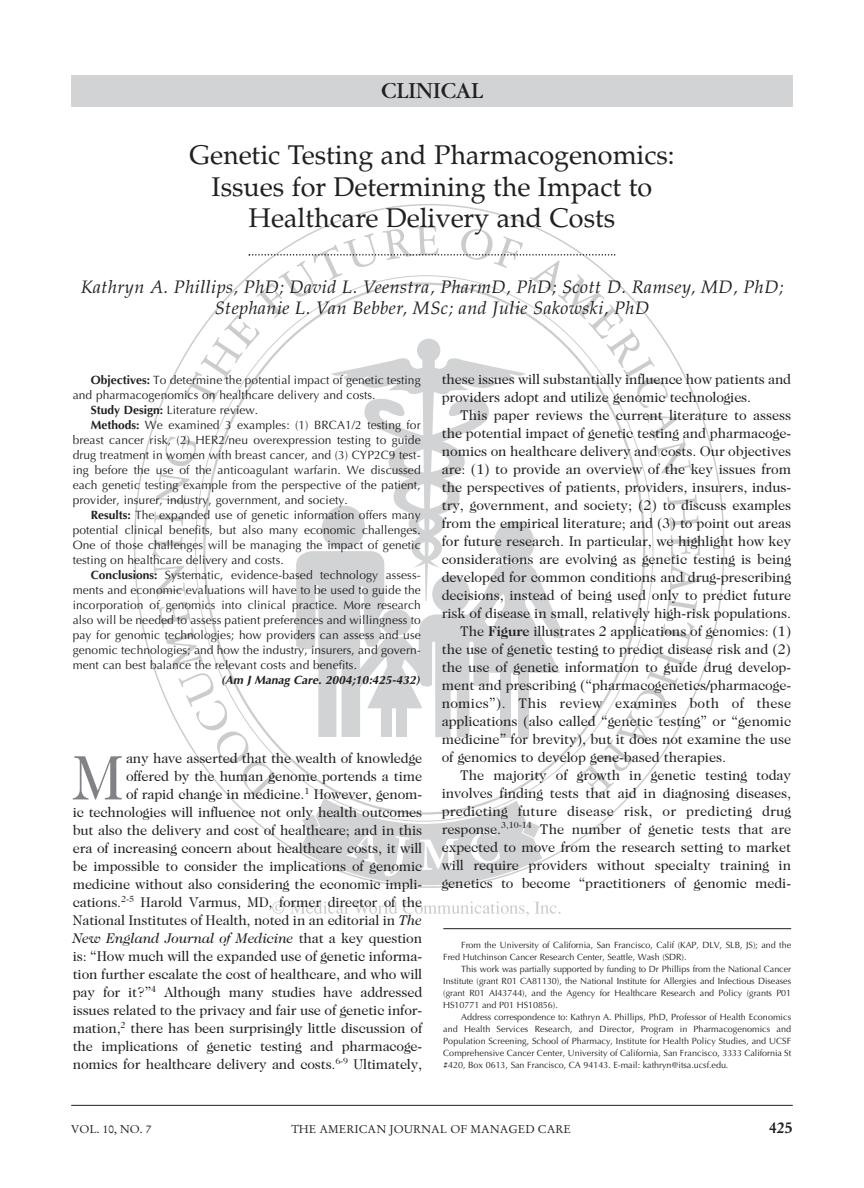
<style>
.page{position:relative;width:864px;height:1188px;background:#fff}
.page>*{position:absolute;margin:0;border:0;box-sizing:border-box;transform-origin:0 0}
.t1{font:63.45px "Caslon Two Twenty Four";color:#808285}
.t2{font:27px/31.5px "Palatino";color:#231f20;text-align:center}
.t3{font:24px "Garamond";color:#231f20}
.t4{font:italic 18px/21px "Palatino";letter-spacing:.025em;color:#231f20;text-align:center}
.t5{font:700 15.75px "Stempel Garamond";color:#231f20}
.t6{font:14.25px/18px "Caslon Two Twenty Four";letter-spacing:-.005em;color:#231f20;text-align:right}
.t7{font:14.25px "Caslon Two Twenty Four";letter-spacing:.015em;color:#231f20}
.t8{font:12px "Optima";letter-spacing:.005em;color:#231f20}
.t9{font:italic 700 12px "Optima";color:#231f20}
.t10{font:11.25px "Stempel Garamond";color:#231f20}
.t11{font:9px/12px "Optima";letter-spacing:-.005em;color:#231f20;text-align:justify}
.s1{font-weight:700}
.s2{font-style:italic}
</style>
<div class="page">
<hr style="left:71px;top:1105px;width:722px;height:1px;background:#231f20">
<div style="left:71px;top:76px;width:722px;height:31px;background:#d1d3d4"></div>
<svg style="left:152px;top:226px;width:549px;height:690px"></svg>
<hr style="left:443px;top:928px;width:348px;height:1px;background:#231f20">
<h3 class="t3" style="left:381px;top:82px;width:103px">CLINICAL</h3>
<h2 class="t2" style="left:189px;top:142px;width:487px">Genetic Testing and Pharmacogenomics:<br>Issues for Determining the Impact to<br>Healthcare Delivery and Costs</h2>
<p class="t4" style="left:81px;top:278px;width:704px">Kathryn A. Phillips, PhD; David L. Veenstra, PharmD, PhD; Scott D. Ramsey, MD, PhD;<br>Stephanie L. Van Bebber, MSc; and Julie Sakowski, PhD</p>
<p class="t8" style="left:91px;top:375px;width:331px"><span class="s1">Objectives:</span> To determine the potential impact of genetic testing</p>
<p class="t8" style="left:73px;top:390px;width:304px">and pharmacogenomics on healthcare delivery and costs.</p>
<p class="t8" style="left:91px;top:405px;width:169px"><span class="s1">Study Design:</span> Literature review.</p>
<p class="t8" style="left:91px;top:420px;width:331px"><span class="s1">Methods:</span> We examined 3 examples: (1) BRCA1/2 testing for</p>
<p class="t8" style="left:73px;top:435px;width:349px">breast cancer risk, (2) HER2/neu overexpression testing to guide</p>
<p class="t8" style="left:73px;top:450px;width:349px">drug treatment in women with breast cancer, and (3) CYP2C9 test-</p>
<p class="t8" style="left:73px;top:465px;width:349px">ing before the use of the anticoagulant warfarin. We discussed</p>
<p class="t8" style="left:73px;top:480px;width:349px">each genetic testing example from the perspective of the patient,</p>
<p class="t8" style="left:73px;top:495px;width:277px">provider, insurer, industry, government, and society.</p>
<p class="t8" style="left:91px;top:510px;width:331px"><span class="s1">Results:</span> The expanded use of genetic information offers many</p>
<p class="t8" style="left:73px;top:525px;width:349px">potential clinical benefits, but also many economic challenges.</p>
<p class="t8" style="left:73px;top:540px;width:349px">One of those challenges will be managing the impact of genetic</p>
<p class="t8" style="left:73px;top:555px;width:213px">testing on healthcare delivery and costs.</p>
<p class="t8" style="left:91px;top:570px;width:331px"><span class="s1">Conclusions:</span> Systematic, evidence-based technology assess-</p>
<p class="t8" style="left:73px;top:585px;width:350px">ments and economic evaluations will have to be used to guide the</p>
<p class="t8" style="left:73px;top:600px;width:350px">incorporation of genomics into clinical practice. More research</p>
<p class="t8" style="left:73px;top:615px;width:350px">also will be needed to assess patient preferences and willingness to</p>
<p class="t8" style="left:73px;top:630px;width:350px">pay for genomic technologies; how providers can assess and use</p>
<p class="t8" style="left:73px;top:645px;width:350px">genomic technologies; and how the industry, insurers, and govern-</p>
<p class="t8" style="left:73px;top:660px;width:286px">ment can best balance the relevant costs and benefits.</p>
<p class="t9" style="left:221px;top:675px;width:200px">(Am J Manag Care. 2004;10:425-432)</p>
<p class="t6" style="left:73px;top:751px;width:351px">any have asserted that the wealth of knowledge<br>offered by the human genome portends a time<br>of rapid change in medicine.<sup>1</sup> However, genom-<br>ic technologies will influence not only health outcomes but also the delivery and cost of healthcare; and in this era of increasing concern about healthcare costs, it will be impossible to consider the implications of genomic medicine without also considering the economic impli&shy;cations.<sup>2-5</sup> Harold Varmus, MD, former director of the National Institutes of Health, noted in an editorial in <span class="s2">The New England Journal of Medicine</span> that a key question is: “How much will the expanded use of genetic informa&shy;tion further escalate the cost of healthcare, and who will pay for it?”<sup>4</sup> Although many studies have addressed issues related to the privacy and fair use of genetic infor&shy;mation,<sup>2</sup> there has been surprisingly little discussion of the implications of genetic testing and pharmacoge&shy;nomics for healthcare delivery and costs.<sup>6-9</sup> Ultimately,</p>
<h1 class="t1" style="left:73px;top:753px;width:52px">M</h1>
<p class="t6" style="left:442px;top:371px;width:351px;text-align:left">these issues will substantially influence how patients and providers adopt and utilize genomic technologies.</p>
<p class="t6" style="left:460px;top:407px;width:333px">This paper reviews the current literature to assess</p>
<p class="t6" style="left:442px;top:425px;width:351px">the potential impact of genetic testing and pharmacoge-</p>
<p class="t6" style="left:442px;top:443px;width:351px">nomics on healthcare delivery and costs. Our objectives</p>
<p class="t6" style="left:442px;top:461px;width:351px">are: (1) to provide an overview of the key issues from</p>
<p class="t6" style="left:442px;top:479px;width:351px">the perspectives of patients, providers, insurers, indus-</p>
<p class="t6" style="left:442px;top:497px;width:351px">try, government, and society; (2) to discuss examples</p>
<p class="t6" style="left:442px;top:515px;width:351px">from the empirical literature; and (3) to point out areas</p>
<p class="t6" style="left:442px;top:533px;width:351px">for future research. In particular, we highlight how key</p>
<p class="t6" style="left:442px;top:551px;width:351px">considerations are evolving as genetic testing is being</p>
<p class="t6" style="left:442px;top:569px;width:351px">developed for common conditions and drug-prescribing</p>
<p class="t6" style="left:442px;top:587px;width:351px">decisions, instead of being used only to predict future</p>
<p class="t6" style="left:442px;top:605px;width:351px">risk of disease in small, relatively high-risk populations.</p>
<p class="t6" style="left:460px;top:623px;width:333px">The <span class="s1">Figure</span> illustrates 2 applications of genomics: (1)</p>
<p class="t6" style="left:442px;top:641px;width:351px">the use of genetic testing to predict disease risk and (2)</p>
<p class="t6" style="left:442px;top:659px;width:351px">the use of genetic information to guide drug develop-</p>
<p class="t6" style="left:442px;top:677px;width:351px">ment and prescribing (“pharmacogenetics/pharmacoge-</p>
<p class="t7" style="left:442px;top:697px;width:351px">nomics”). This review examines both of these</p>
<p class="t6" style="left:442px;top:713px;width:351px">applications (also called “genetic testing” or “genomic</p>
<p class="t6" style="left:442px;top:731px;width:351px">medicine” for brevity), but it does not examine the use</p>
<p class="t6" style="left:442px;top:749px;width:286px">of genomics to develop gene-based therapies.</p>
<p class="t6" style="left:460px;top:767px;width:333px">The majority of growth in genetic testing today</p>
<p class="t6" style="left:442px;top:785px;width:351px">involves finding tests that aid in diagnosing diseases,</p>
<p class="t6" style="left:442px;top:803px;width:351px">predicting future disease risk, or predicting drug</p>
<p class="t6" style="left:442px;top:821px;width:351px">response.<sup>3,10-14</sup> The number of genetic tests that are</p>
<p class="t6" style="left:442px;top:839px;width:351px">expected to move from the research setting to market</p>
<p class="t6" style="left:442px;top:857px;width:351px">will require providers without specialty training in</p>
<p class="t6" style="left:442px;top:875px;width:351px">genetics to become “practitioners of genomic medi-</p>
<p class="t11" style="left:443px;top:940px;width:349px;text-indent:18px">From the University of California, San Francisco, Calif (KAP, DLV, SLB, JS); and the<br>Fred Hutchinson Cancer Research Center, Seattle, Wash (SDR).</p>
<p class="t11" style="left:443px;top:964px;width:349px;text-indent:18px">This work was partially supported by funding to Dr Phillips from the National Cancer Institute (grant R01 CA81130), the National Institute for Allergies and Infectious Diseases (grant R01 AI43744), and the Agency for Healthcare Research and Policy (grants P01<br>HS10771 and P01 HS10856).</p>
<p class="t11" style="left:443px;top:1012px;width:349px;text-indent:18px">Address correspondence to: Kathryn A. Phillips, PhD, Professor of Health Economics and Health Services Research, and Director, Program in Pharmacogenomics and Population Screening, School of Pharmacy, Institute for Health Policy Studies, and UCSF Comprehensive Cancer Center, University of California, San Francisco, 3333 California St #420, Box 0613, San Francisco, CA 94143. E-mail: kathryn@itsa.ucsf.edu.</p>
<p class="t10" style="left:71px;top:1124px;width:82px">VOL. 10, NO. 7</p>
<p class="t10" style="left:291px;top:1124px;width:281px">THE AMERICAN JOURNAL OF MANAGED CARE</p>
<p class="t5" style="left:769px;top:1120px;width:25px">425</p>
</div>
